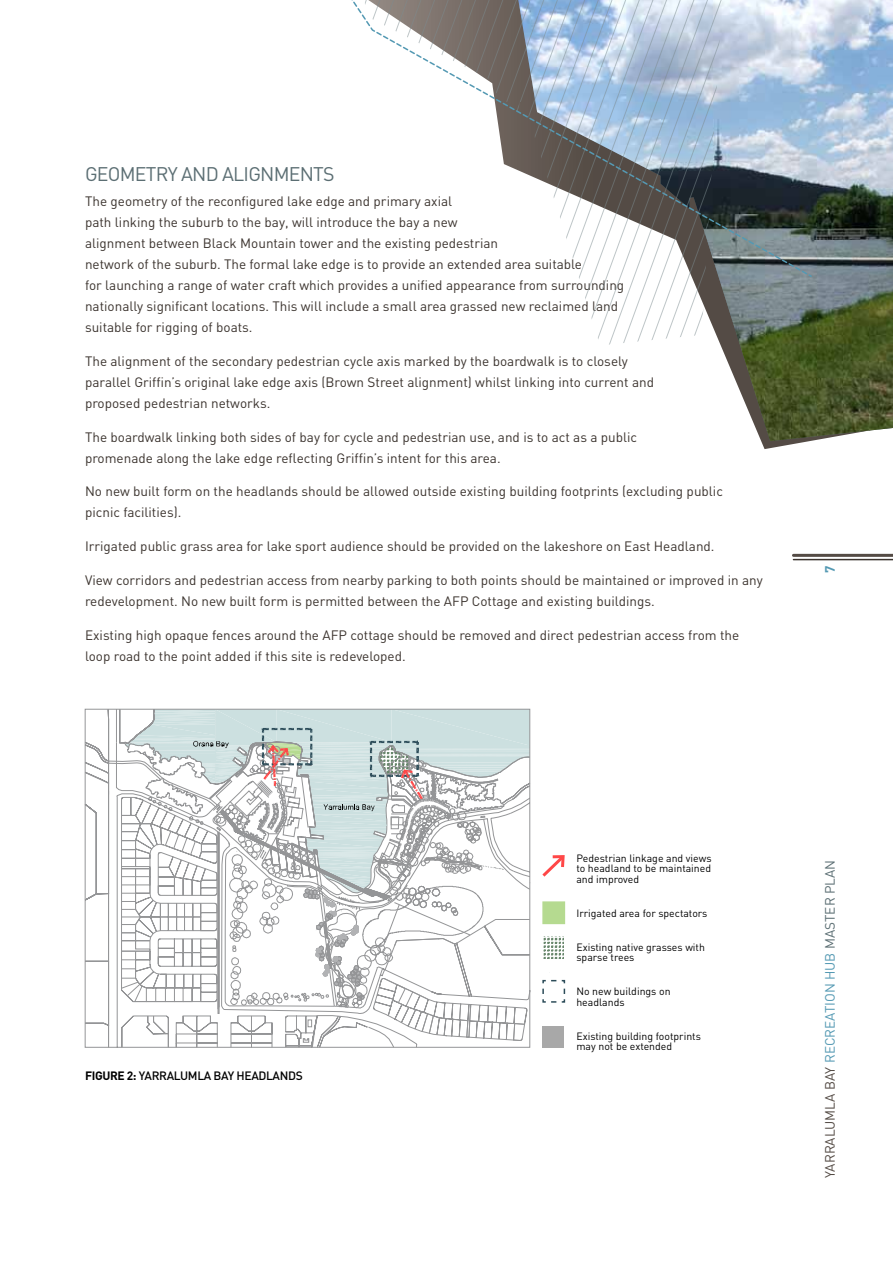
<style>
.page{position:relative;width:893px;height:1263px;background:#fff}
.page>*{position:absolute;margin:0;border:0;box-sizing:border-box;transform-origin:0 0}
.t1{font:19.5px "DIN";letter-spacing:-.04em;color:#5b6e73}
.t2{font:13.5px/21px "DIN";color:#3b332e}
.t3{font:13.5px "DIN";color:#544b45}
.t4{font:700 13.5px "DIN";color:#5499b3}
.t5{font:500 12px "DIN";letter-spacing:-.03em;color:#000}
.t6{font:10.5px/10.5px "DIN";color:#000}
.s1{font-weight:700}
.s2{color:#5499b3}
.s3{color:#5b6e73}
</style>
<div class="page">
<hr style="left:793px;top:559px;width:100px;height:1px;background:#3b332e">
<hr style="left:793px;top:554px;width:100px;height:3px;background:#544b45">
<svg style="left:542px;top:855px;width:23px;height:22px"></svg>
<div style="left:542px;top:901px;width:23px;height:23px;background:#b5da90;border:2px solid #b5da90"></div>
<svg style="left:543px;top:937px;width:21px;height:21px"></svg>
<svg style="left:542px;top:979px;width:24px;height:24px"></svg>
<div style="left:542px;top:1026px;width:22px;height:21px;background:#a8a8a8"></div>
<svg style="left:85px;top:709px;width:445px;height:339px"></svg>
<svg style="left:124px;top:708px;width:406px;height:293px"></svg>
<img style="left:720px;top:0;width:173px;height:441px">
<svg style="left:739px;top:0;width:74px;height:278px;background:#94a4b1"></svg>
<svg style="left:367px;top:0;width:36px;height:47px"></svg>
<svg style="left:415px;top:0;width:12px;height:62px"></svg>
<svg style="left:427px;top:0;width:12px;height:68px"></svg>
<svg style="left:439px;top:0;width:12px;height:75px"></svg>
<svg style="left:451px;top:0;width:12px;height:82px"></svg>
<svg style="left:463px;top:0;width:13px;height:88px"></svg>
<svg style="left:476px;top:0;width:12px;height:96px"></svg>
<svg style="left:488px;top:0;width:12px;height:137px"></svg>
<svg style="left:500px;top:0;width:12px;height:168px;background:#726963"></svg>
<svg style="left:512px;top:0;width:12px;height:173px;background:#6c6662"></svg>
<svg style="left:524px;top:0;width:12px;height:178px;background:#7b838e"></svg>
<svg style="left:536px;top:0;width:12px;height:184px;background:#95a2b2"></svg>
<svg style="left:548px;top:0;width:24px;height:239px"></svg>
<svg style="left:572px;top:0;width:24px;height:319px"></svg>
<svg style="left:596px;top:0;width:12px;height:339px"></svg>
<svg style="left:608px;top:0;width:12px;height:345px"></svg>
<svg style="left:620px;top:0;width:119px;height:345px"></svg>
<h1 class="t1" style="left:85px;top:161px;width:251px">Geometry and alignments</h1>
<p class="t2" style="left:85px;top:190px;width:541px">The geometry of the reconfigured lake edge and primary axial<br>path linking the suburb to the bay, will introduce the bay a new<br>alignment between Black Mountain tower and the existing pedestrian<br>network of the suburb. The formal lake edge is to provide an extended area suitable<br>for launching a range of water craft which provides a unified appearance from surrounding nationally significant locations. This will include a small area grassed new reclaimed land suitable for rigging of boats.</p>
<p class="t2" style="left:85px;top:350px;width:570px">The alignment of the secondary pedestrian cycle axis marked by the boardwalk is to closely parallel Griffin’s original lake edge axis (B rown Street alignment) whilst linking into current and proposed pedestrian networks.</p>
<p class="t2" style="left:85px;top:426px;width:554px">The boardwalk linking both sides of bay for cycle and pedestrian use, and is to act as a public promenade along the lake edge reflecting Griffin’s intent for this area.</p>
<p class="t2" style="left:85px;top:481px;width:639px">No new built form on the headlands should be allowed outside existing building footprints (excluding public picnic facilities).</p>
<p class="t2" style="left:85px;top:535px;width:631px">I rrigated public grass area for lake sport audience should be provided on the lakeshore on East Headland.</p>
<p class="t2" style="left:85px;top:569px;width:679px">View corridors and pedestrian access from nearby parking to both points should be maintained or improved in any redevelopment. No new built form is permitted between the AFP Cottage and existing buildings.</p>
<p class="t2" style="left:85px;top:624px;width:656px">Existing high opaque fences around the AFP cottage should be removed and direct pedestrian access from the loop road to the point added if this site is redeveloped.</p>
<p class="t4" style="left:821px;top:573px;width:9px;rotate:-90deg">7</p>
<p class="t5" style="left:85px;top:1068px;width:219px"><span class="s1">FIGURE 2:</span> YARRALUM LA BAY HEADLAN DS</p>
<p class="t6" style="left:576px;top:852px;width:137px;text-align:justify">Pedestrian linkage and views to headland to be maintained and improved</p>
<p class="t6" style="left:576px;top:907px;width:133px">I rrigated area for spectators</p>
<p class="t6" style="left:576px;top:941px;width:130px">Existing native grasses with sparse trees</p>
<p class="t6" style="left:576px;top:986px;width:96px">No new buildings on headlands</p>
<p class="t6" style="left:576px;top:1030px;width:126px">Existing building footprints may not be extended</p>
<p class="t3" style="left:821px;top:1178px;width:320px;rotate:-90deg">yarralumla bay <span class="s2">recreation hub</span> <span class="s3">master plan</span></p>
</div>
